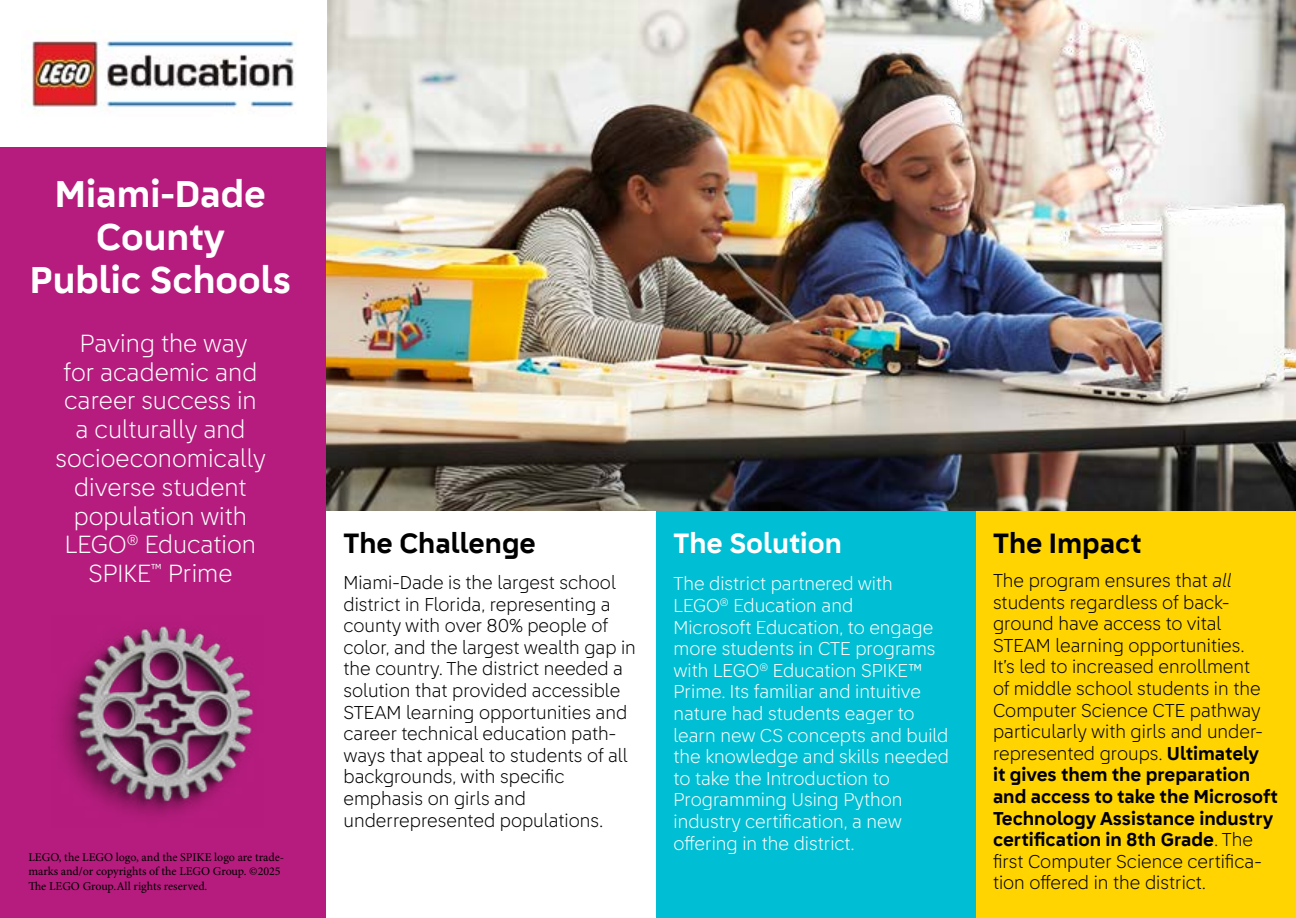
<style>
.page{position:relative;width:1296px;height:918px;background:#fff}
.page>*{position:absolute;margin:0;border:0;box-sizing:border-box;transform-origin:0 0}
.t1{font:700 36px/43.2px "LEGO Typewell";color:#fff;text-align:center}
.t2{font:700 27px "LEGO Typewell";color:#000}
.t3{font:700 27px "LEGO Typewell";color:#fff}
.t4{font:300 24px/28.8px "LEGO Typewell";color:#fff;text-align:center}
.t5{font:300 18px/21.6px "LEGO Typewell";color:#000}
.t6{font:300 18px/21.6px "LEGO Typewell";color:#fff}
.t7{font:12px/14.4px "Minion Pro";color:#000}
.s1{font-style:italic}
.s2{font-weight:700}
</style>
<div class="page">
<div style="left:0;top:0;width:334px;height:918px;background:#b51c7d"></div>
<img style="left:326px;top:0;width:970px;height:520px">
<div style="left:327px;top:511px;width:330px;height:407px;background:#fff"></div>
<div style="left:976px;top:511px;width:319px;height:406px;background:#ffd400"></div>
<div style="left:656px;top:511px;width:320px;height:406px;background:#00bed3"></div>
<div style="left:0;top:0;width:327px;height:146px;background:#fff"></div>
<img style="left:21px;top:30px;width:275px;height:84px">
<img style="left:61px;top:625px;width:193px;height:191px">
<h1 class="t1" style="left:30px;top:171px;width:263px">Miami-Dade<br>County<br>Public Schools</h1>
<h3 class="t4" style="left:56px;top:328px;width:212px">Paving the way<br>for academic and career success in a culturally and socioeconomically diverse student population with<br>LEGO<sup>®</sup> Education<br>SPIKE<sup>™</sup> Prime</h3>
<p class="t7" style="left:28px;top:850px;width:257px">LEGO, the LEGO logo, and the SPIKE logo are trade&shy;marks and/or copyrights of the LEGO Group. ©2025<br>The LEGO Group.All rights reserved.</p>
<h2 class="t2" style="left:344px;top:525px;width:194px">The Challenge</h2>
<h2 class="t3" style="left:673px;top:525px;width:170px">The Solution</h2>
<h2 class="t2" style="left:993px;top:525px;width:150px">The Impact</h2>
<p class="t5" style="left:344px;top:571px;width:294px">Miami-Dade is the largest school district in Florida, representing a county with over 80% people of color, and the largest wealth gap in the country. The district needed a solution that provided accessible<br>STEAM learning opportunities and career technical education path&shy;ways that appeal to students of all backgrounds, with specific emphasis on girls and underrepresented populations.</p>
<p class="t6" style="left:673px;top:573px;width:277px">The district partnered with<br>LEGO<sup>®</sup> Education and<br>Microsoft Education, to engage more students in CTE programs with LEGO<sup>®</sup> Education SPIKE™<br>Prime. Its familiar and intuitive nature had students eager to learn new CS concepts and build the knowledge and skills needed to take the Introduction to<br>Programming Using Python industry certification, a new offering in the district.</p>
<p class="t5" style="left:993px;top:569px;width:286px">The program ensures that <span class="s1">all </span>students regardless of back&shy;ground have access to vital<br>STEAM learning opportunities.<br>It’s led to increased enrollment<br>of middle school students in the<br>Computer Science CTE pathway particularly with girls and under&shy;represented groups. <span class="s2">Ultimately<br>it gives them the preparation and access to take the Microsoft<br>Technology Assistance industry certification in 8th Grade</span>. The first Computer Science certifica&shy;tion offered in the district.</p>
</div>
